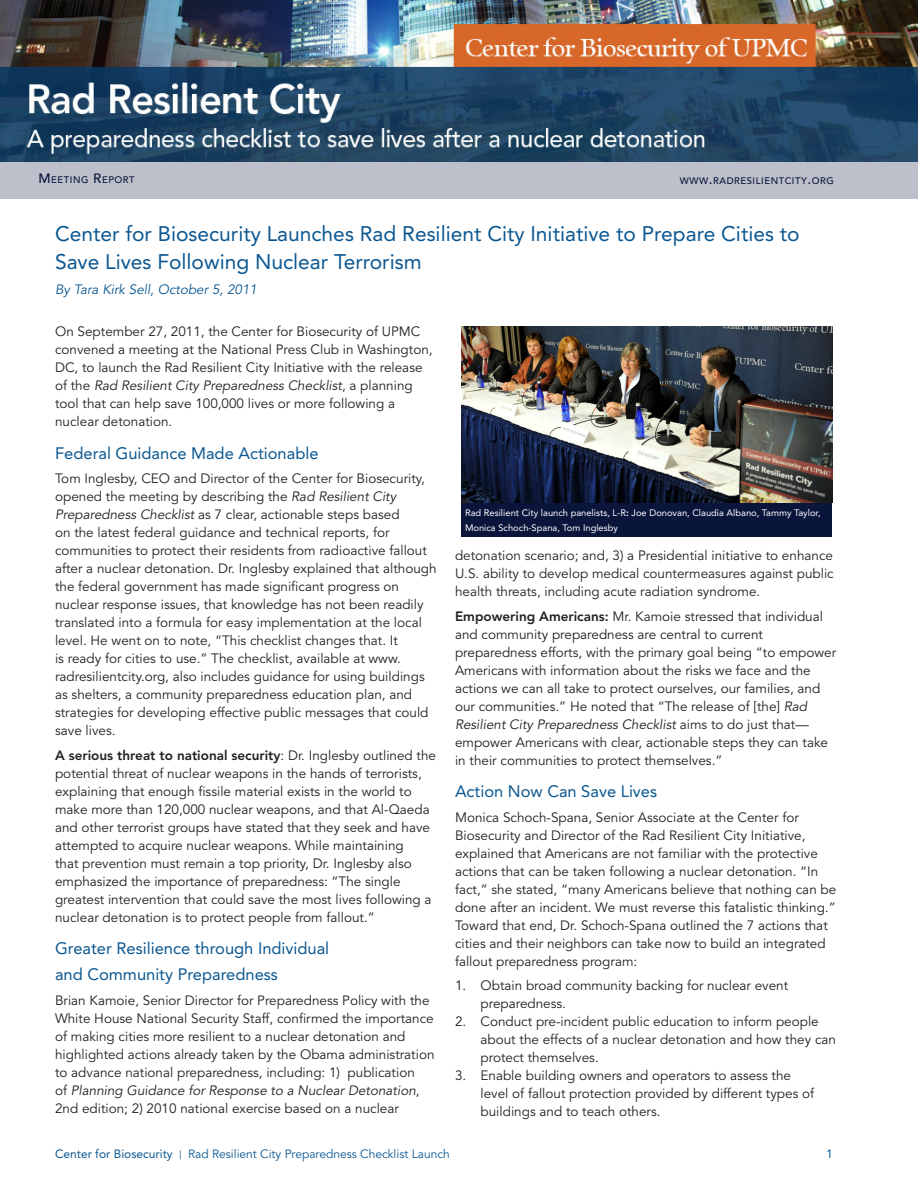
<style>
.page{position:relative;width:918px;height:1188px;background:#fff}
.page>*{position:absolute;margin:0;border:0;box-sizing:border-box;transform-origin:0 0}
.Article_Headline{font:21px/28.5px "Avenir LT Std";color:#0b5791}
.Secondary_Headline{font:16.5px/25.5px "Avenir LT Std";color:#0b5791}
.bodycopy{font:13.5px/18px "Avenir LT Std";color:#231f20}
.Numbers{font:13.5px/18px "Avenir LT Std";color:#231f20}
.bodycopy-2{font:italic 13.5px "Avenir LT Std";color:#0b5791}
.content{font:12px "Avenir LT Std";color:#0b5791}
.t1{font:12px "Avenir LT Std";color:#0b5791}
.t2{font:500 9.45px "Avenir LT Std";letter-spacing:.055em;color:#09153b}
.about_the_Speaker{font:9.3px/14.7px "Avenir LT Std";color:#fff}
.s1{font-size:13.5px}
.s2{font-style:italic}
.s3{font-weight:800}
.s4{font-style:inherit}
.s5{font-size:9px}
</style>
<div class="page">
<div style="left:0;top:162px;width:918px;height:36px;background:#bdc0ca"></div>
<img style="left:0;top:0;width:918px;height:162px">
<div style="left:461px;top:326px;width:371px;height:210px;background:#09153b"></div>
<img style="left:461px;top:326px;width:371px;height:176px">
<p class="t2" style="left:39px;top:174px;width:20px"><span class="s1">M</span>EETING</p>
<p class="t2" style="left:93px;top:174px;width:17px"><span class="s1">R</span>EPORT</p>
<p class="t2" style="left:680px;top:175px;width:88px">WWW<span class="s1">.</span>RADRESI LIENT</p>
<p class="t2" style="left:785px;top:175px;width:35px">CITY<span class="s1">.</span>ORG</p>
<p class="Article_Headline" style="left:55px;top:219px;width:746px">Center for Biosecurity Launches Rad Resilient City Initiative to Prepare Cities to<br>Save Lives Following Nuclear Terrorism</p>
<p class="bodycopy-2" style="left:55px;top:281px;width:204px">By Tara Kirk Sell, October 5, 2011</p>
<p class="bodycopy" style="left:55px;top:323px;width:379px">On September 27, 2011, the Center for Biosecurity of UPMC convened a meeting at the National Press Club in Washington, DC, to launch the Rad Resilient City Initiative with the release of the <span class="s2">Rad Resilient City Preparedness Checklist</span>, a planning tool that can help save 100,000 lives or more following a nuclear detonation.</p>
<p class="Secondary_Headline" style="left:55px;top:440px;width:265px">Federal Guidance Made Actionable</p>
<p class="bodycopy" style="left:55px;top:470px;width:383px">Tom Inglesby, CEO and Director of the Center for Biosecurity, opened the meeting by describing the <span class="s2">Rad Resilient City Preparedness Checklist</span> as 7 clear, actionable steps based<br>on the latest federal guidance and technical reports, for communities to protect their residents from radioactive fallout after a nuclear detonation. Dr. Inglesby explained that although the federal government has made significant progress on nuclear response issues, that knowledge has not been readily translated into a formula for easy implementation at the local level. He went on to note, “This checklist changes that. It<br>is ready for cities to use.” The checklist, available at www. radresilientcity.org, also includes guidance for using buildings as shelters, a community preparedness education plan, and strategies for developing effective public messages that could save lives.</p>
<p class="bodycopy" style="left:55px;top:747px;width:383px"><span class="s3">A serious threat to national security</span>: Dr. Inglesby outlined the potential threat of nuclear weapons in the hands of terrorists, explaining that enough fissile material exists in the world to make more than 120,000 nuclear weapons, and that Al-Qaeda and other terrorist groups have stated that they seek and have attempted to acquire nuclear weapons. While maintaining<br>that prevention must remain a top priority, Dr. Inglesby also emphasized the importance of preparedness: “The single greatest intervention that could save the most lives following a nuclear detonation is to protect people from fallout.”</p>
<p class="Secondary_Headline" style="left:55px;top:936px;width:276px">Greater Resilience through Individual and Community Preparedness</p>
<p class="bodycopy" style="left:55px;top:991px;width:381px">Brian Kamoie, Senior Director for Preparedness Policy with the White House National Security Staff, confirmed the importance of making cities more resilient to a nuclear detonation and highlighted actions already taken by the Obama administration to advance national preparedness, including: 1) publication<br>of <span class="s2">Planning Guidance for Response to a Nuclear Detonation</span>, 2nd edition; 2) 2010 national exercise based on a nuclear</p>
<p class="about_the_Speaker" style="left:465px;top:506px;width:357px">Rad Resilient City launch panelists, L-R<span class="s3">:</span> Joe Donovan, Claudia Albano, Tammy Taylor,<br>Monica Schoch-Spana, Tom Inglesby</p>
<p class="bodycopy" style="left:455px;top:547px;width:380px;text-align:justify">detonation scenario; and, 3) a Presidential initiative to enhance U.S. ability to develop medical countermeasures against public health threats, including acute radiation syndrome.</p>
<p class="bodycopy" style="left:455px;top:607px;width:383px"><span class="s3">Empowering Americans:</span> Mr. Kamoie stressed that individual and community preparedness are central to current preparedness efforts, with the primary goal being “to empower Americans with information about the risks we face and the actions we can all take to protect ourselves, our families, and our communities.” He noted that “The release of [the] <span class="s2">Rad Resilient City Preparedness Checklist</span> aims to do just that— empower Americans with clear, actionable steps they can take in their communities to protect themselves.”</p>
<p class="Secondary_Headline" style="left:455px;top:779px;width:204px">Action Now Can Save Lives</p>
<p class="bodycopy" style="left:455px;top:808px;width:383px">Monica Schoch-Spana, Senior Associate at the Center for Biosecurity and Director of the Rad Resilient City Initiative, explained that Americans are not familiar with the protective actions that can be taken following a nuclear detonation. “In fact,” she stated, “many Americans believe that nothing can be done after an incident. We must reverse this fatalistic thinking.” Toward that end, Dr. Schoch-Spana outlined the 7 actions that cities and their neighbors can take now to build an integrated fallout preparedness program:</p>
<p class="Numbers" style="left:481px;top:977px;width:309px;text-indent:-26px">1. Obtain broad community backing for nuclear event preparedness.</p>
<p class="Numbers" style="left:481px;top:1013px;width:357px;text-indent:-26px">2. Conduct pre-incident public education to inform people about the effects of a nuclear detonation and how they can protect themselves.</p>
<p class="Numbers" style="left:481px;top:1067px;width:335px;text-indent:-26px">3. Enable building owners and operators to assess the level of fallout protection provided by different types of buildings and to teach others.</p>
<p class="content" style="left:55px;top:1147px;width:396px"><span class="s4">Center for Biosecurity</span> <span class="s5">|</span> Rad Resilient City Preparedness Checklist Launch</p>
<p class="t1" style="left:826px;top:1147px;width:8px">1</p>
</div>
